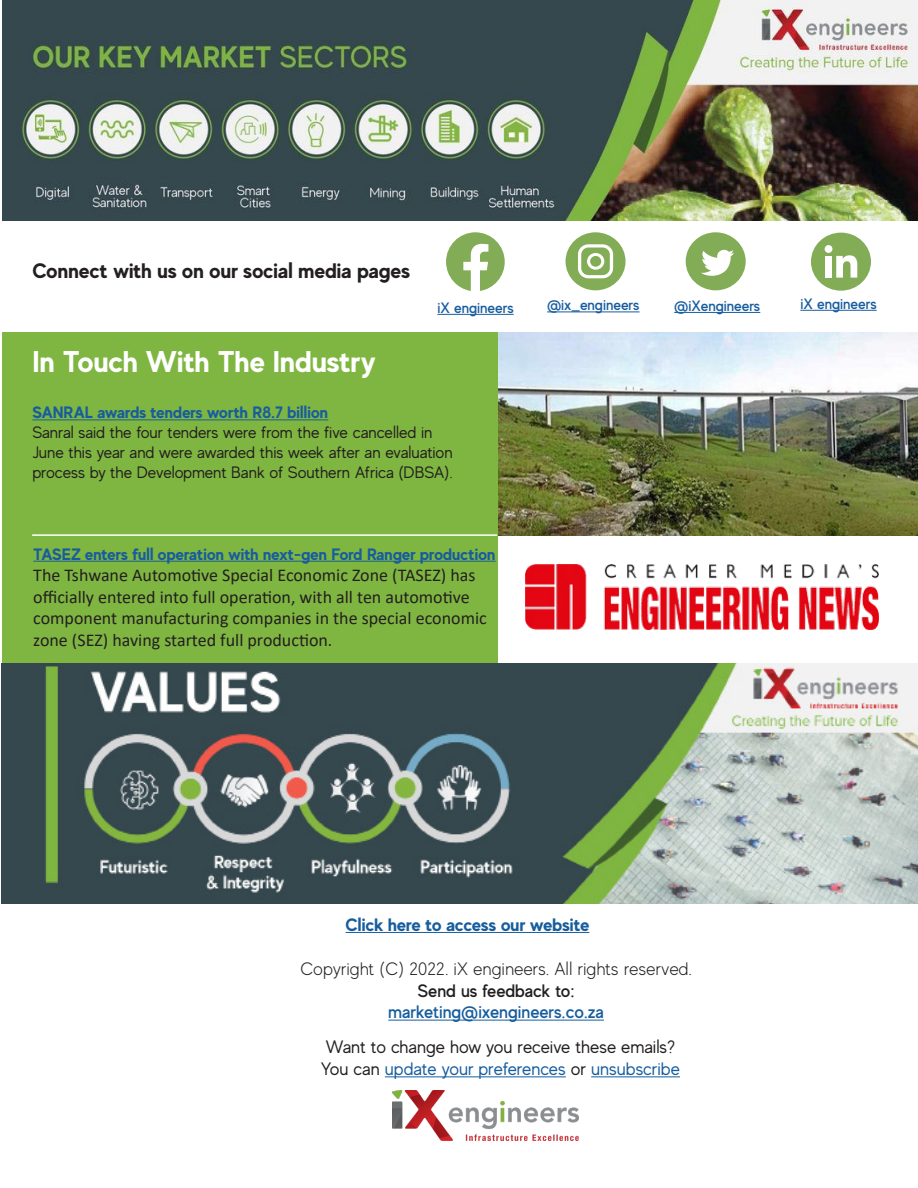
<style>
.page{position:relative;width:918px;height:1188px;background:#fff}
.page>*{position:absolute;margin:0;border:0;box-sizing:border-box;transform-origin:0 0}
.t1{font:700 30px "MADE Evolve Sans";color:#fff}
.t2{font:700 21px "MADE Evolve Sans";color:#231f20}
.t3{font:18px/21.6px "Calibri";color:#231f20}
.t4{font:300 18px "MADE Evolve Sans";letter-spacing:-.01em;color:#231f20}
.t5{font:18px "MADE Evolve Sans";color:#175d9e}
.t6{font:18px "MADE Evolve Sans";color:#231f20}
.t7{font:500 18px "MADE Evolve Sans";letter-spacing:-.005em;color:#175d9e}
.t8{font:700 18px "MADE Evolve Sans";color:#175d9e}
.t9{font:500 18px "MADE Evolve Sans";letter-spacing:-.005em;color:#231f20}
.t10{font:16.5px/19.8px "MADE Evolve Sans";color:#231f20}
.t11{font:700 16.5px "MADE Evolve Sans";color:#175d9e}
.t12{font:500 15px "MADE Evolve Sans";color:#175d9e}
.s1{color:#231f20}
</style>
<div class="page">
<img style="left:2px;top:0;width:916px;height:220px">
<div style="left:2px;top:333px;width:916px;height:331px;background:#7fb641"></div>
<hr style="left:32px;top:419px;width:296px;height:1px;background:#175d9e">
<hr style="left:33px;top:561px;width:463px;height:1px;background:#175d9e">
<div style="left:498px;top:535px;width:420px;height:129px;background:#fff"></div>
<img style="left:525px;top:565px;width:354px;height:64px">
<img style="left:498px;top:333px;width:420px;height:202px">
<hr style="left:32px;top:534px;width:465px;height:2px;background:#fff">
<img style="left:2px;top:664px;width:916px;height:239px">
<hr style="left:388px;top:1020px;width:216px;height:1px;background:#175d9e">
<hr style="left:385px;top:1076px;width:181px;height:1px;background:#175d9e">
<hr style="left:591px;top:1076px;width:89px;height:1px;background:#175d9e">
<img style="left:393px;top:1090px;width:186px;height:50px">
<hr style="left:346px;top:932px;width:243px;height:1px;background:#175d9e">
<div style="left:686px;top:232px;width:60px;height:58px;background:#82ac55;border-radius:50%"></div>
<svg style="left:701px;top:250px;width:33px;height:26px"></svg>
<div style="left:566px;top:232px;width:60px;height:58px;background:#82ac55;border-radius:50%"></div>
<svg style="left:578px;top:244px;width:35px;height:34px"></svg>
<svg style="left:446px;top:232px;width:59px;height:59px"></svg>
<hr style="left:437px;top:314px;width:77px;height:1px;background:#175d9e">
<hr style="left:547px;top:312px;width:93px;height:1px;background:#175d9e">
<hr style="left:674px;top:312px;width:86px;height:1px;background:#175d9e">
<hr style="left:800px;top:310px;width:77px;height:1px;background:#175d9e">
<div style="left:811px;top:233px;width:60px;height:58px;background:#82ac55;border-radius:50%"></div>
<svg style="left:836px;top:255px;width:21px;height:23px"></svg>
<div style="left:825px;top:256px;width:7px;height:22px;background:#fff"></div>
<div style="left:825px;top:245px;width:7px;height:8px;background:#fff;border-radius:50%"></div>
<p class="t2" style="left:32px;top:258px;width:379px">Connect with us on our social media pages</p>
<p class="t12" style="left:437px;top:298px;width:78px">iX engineers</p>
<p class="t12" style="left:547px;top:296px;width:94px">@ix_engineers</p>
<p class="t12" style="left:674px;top:296px;width:88px">@iXengineers</p>
<p class="t12" style="left:800px;top:294px;width:78px">iX engineers</p>
<p class="t1" style="left:32px;top:342px;width:345px">In Touch With The Industry</p>
<p class="t11" style="left:32px;top:402px;width:297px">SANRAL awards tenders worth R8.7 billion</p>
<p class="t10" style="left:32px;top:422px;width:422px">Sanral said the four tenders were from the five cancelled in<br>June this year and were awarded this week after an evaluation process by the Development Bank of Southern Africa (DBSA).</p>
<p class="t11" style="left:33px;top:543px;width:464px">TASEZ enters full operation with next-gen Ford Ranger production</p>
<p class="t3" style="left:33px;top:564px;width:455px">The Tshwane Automotive Special Economic Zone (TASEZ) has officially entered into full operation, with all ten automotive component manufacturing companies in the special economic zone (SEZ) having started full production.</p>
<p class="t8" style="left:346px;top:913px;width:245px">Click here to access our website</p>
<p class="t4" style="left:300px;top:958px;width:393px">Copyright (C) 2022. iX engineers. All rights reserved.</p>
<p class="t9" style="left:417px;top:979px;width:159px">Send us feedback to:</p>
<p class="t7" style="left:388px;top:1001px;width:217px">marketing@ixengineers.co.za</p>
<p class="t6" style="left:326px;top:1036px;width:351px">Want to change how you receive these emails?</p>
<p class="t5" style="left:321px;top:1058px;width:360px"><span class="s1">You can</span> update your preferences <span class="s1">or</span> unsubscribe</p>
</div>
